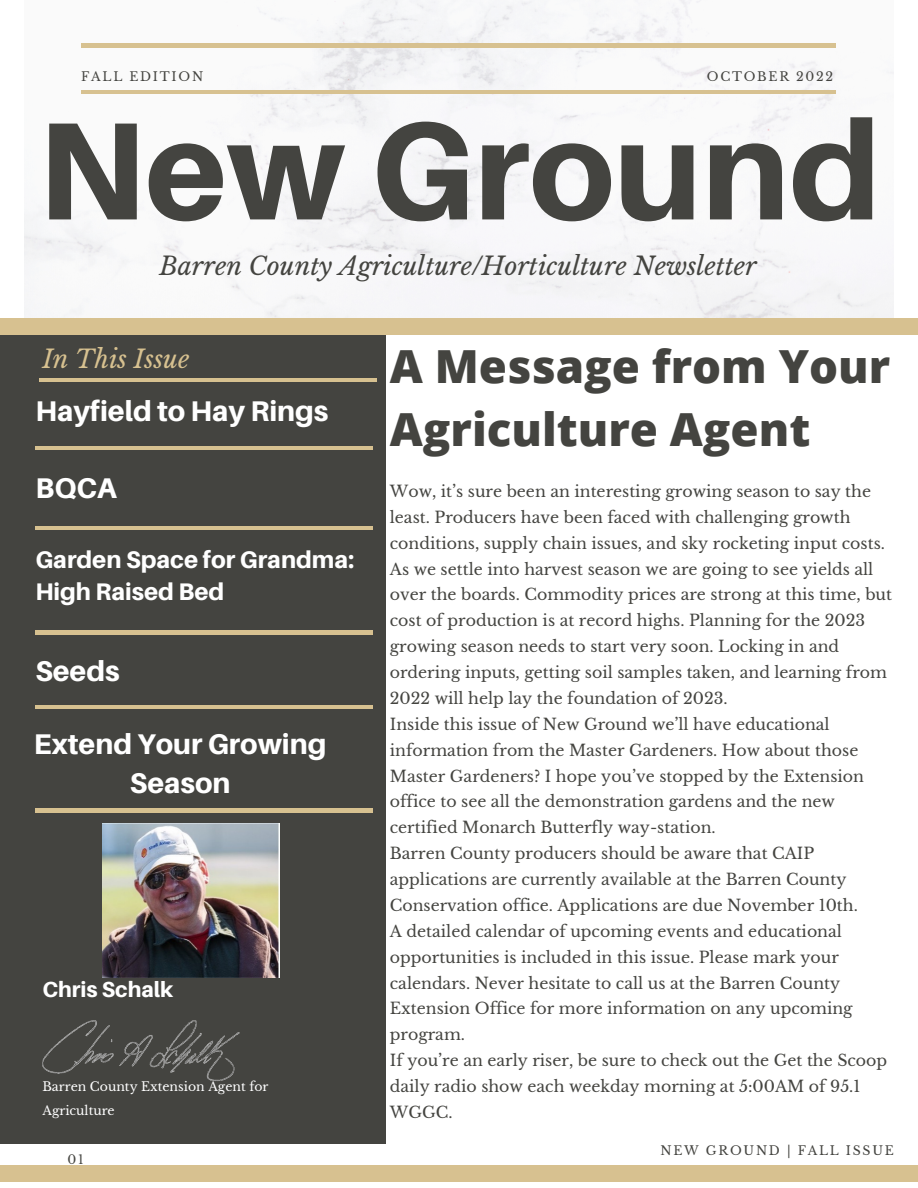
<style>
.page{position:relative;width:918px;height:1188px;background:#fff}
.page>*{position:absolute;margin:0;border:0;box-sizing:border-box;transform-origin:0 0}
.t1{font:800 138.9px "Aileron";color:#444440}
.t2{font:800 45.6px/63px "Open Sans";color:#444440}
.t3{font:800 28.5px/39.3px "Aileron";color:#fff;text-align:center}
.t4{font:italic 24.9px "Libre Baskerville";color:#444440}
.t5{font:italic 24.9px "Libre Baskerville";color:#d7c190}
.t6{font:800 24px/32.7px "Aileron";color:#fff}
.t7{font:800 21.75px "Aileron";color:#fff}
.t8{font:15.75px/25.8px "Libre Baskerville";color:#444440}
.t9{font:12.45px "Libre Baskerville";letter-spacing:.14em;color:#444440}
.t10{font:12.45px/24.3px "Libre Baskerville";color:#fff}
</style>
<div class="page">
<div style="left:0;top:320px;width:385px;height:824px;background:#444440"></div>
<hr style="left:35px;top:447px;width:338px;height:3px;background:#d7c190">
<hr style="left:35px;top:526px;width:338px;height:4px;background:#d7c190">
<hr style="left:35px;top:631px;width:338px;height:3px;background:#d7c190">
<hr style="left:40px;top:378px;width:337px;height:4px;background:#d7c190">
<img style="left:24px;top:0;width:870px;height:318px">
<hr style="left:81px;top:90px;width:755px;height:4px;background:#d7c190">
<hr style="left:81px;top:44px;width:755px;height:3px;background:#d7c190">
<div style="left:0;top:318px;width:918px;height:16px;background:#d7c190"></div>
<hr style="left:35px;top:705px;width:338px;height:4px;background:#d7c190">
<img style="left:102px;top:823px;width:177px;height:154px">
<img style="left:42px;top:1020px;width:197px;height:61px">
<hr style="left:35px;top:809px;width:338px;height:3px;background:#d7c190">
<div style="left:0;top:1166px;width:918px;height:16px;background:#d7c190"></div>
<p class="t9" style="left:81px;top:69px;width:124px">FALL EDITION</p>
<p class="t9" style="left:707px;top:69px;width:128px">OCTOBER 2022</p>
<h1 class="t1" style="left:37px;top:85px;width:845px">New Ground</h1>
<h3 class="t4" style="left:159px;top:250px;width:599px">Barren County Agriculture/Horticulture Newsletter</h3>
<h3 class="t5" style="left:42px;top:344px;width:149px">In This Issue</h3>
<h3 class="t3" style="left:35px;top:391px;width:295px">Hayfield to Hay Rings</h3>
<h3 class="t3" style="left:35px;top:467px;width:83px">BQCA</h3>
<h3 class="t6" style="left:35px;top:542px;width:320px">Garden Space for Grandma:<br>High Raised Bed</h3>
<h3 class="t3" style="left:35px;top:651px;width:86px">Seeds</h3>
<h3 class="t3" style="left:34px;top:724px;width:294px">Extend Your Growing<br>Season</h3>
<h3 class="t7" style="left:42px;top:976px;width:133px">Chris Schalk</h3>
<p class="t10" style="left:42px;top:1074px;width:228px">Barren County Extension Agent for<br>Agriculture</p>
<p class="t9" style="left:67px;top:1151px;width:18px">01</p>
<h2 class="t2" style="left:390px;top:334px;width:502px">A Message from Your<br>Agriculture Agent</h2>
<p class="t8" style="left:390px;top:479px;width:504px">Wow, it’s sure been an interesting growing season to say the least. Producers have been faced with challenging growth conditions, supply chain issues, and sky rocketing input costs.<br>As we settle into harvest season we are going to see yields all over the boards. Commodity prices are strong at this time, but cost of production is at record highs. Planning for the 2023 growing season needs to start very soon. Locking in and ordering inputs, getting soil samples taken, and learning from 2022 will help lay the foundation of 2023.<br>Inside this issue of New Ground we’ll have educational information from the Master Gardeners. How about those Master Gardeners? I hope you’ve stopped by the Extension office to see all the demonstration gardens and the new certified Monarch Butterfly way-station.<br>Barren County producers should be aware that CAIP applications are currently available at the Barren County Conservation office. Applications are due November 10th.<br>A detailed calendar of upcoming events and educational opportunities is included in this issue. Please mark your calendars. Never hesitate to call us at the Barren County Extension Office for more information on any upcoming program.<br>If you’re an early riser, be sure to check out the Get the Scoop daily radio show each weekday morning at 5:00AM of 95.1<br>WGGC.</p>
<p class="t9" style="left:661px;top:1143px;width:235px">NEW GROUND | FALL ISSUE</p>
</div>
